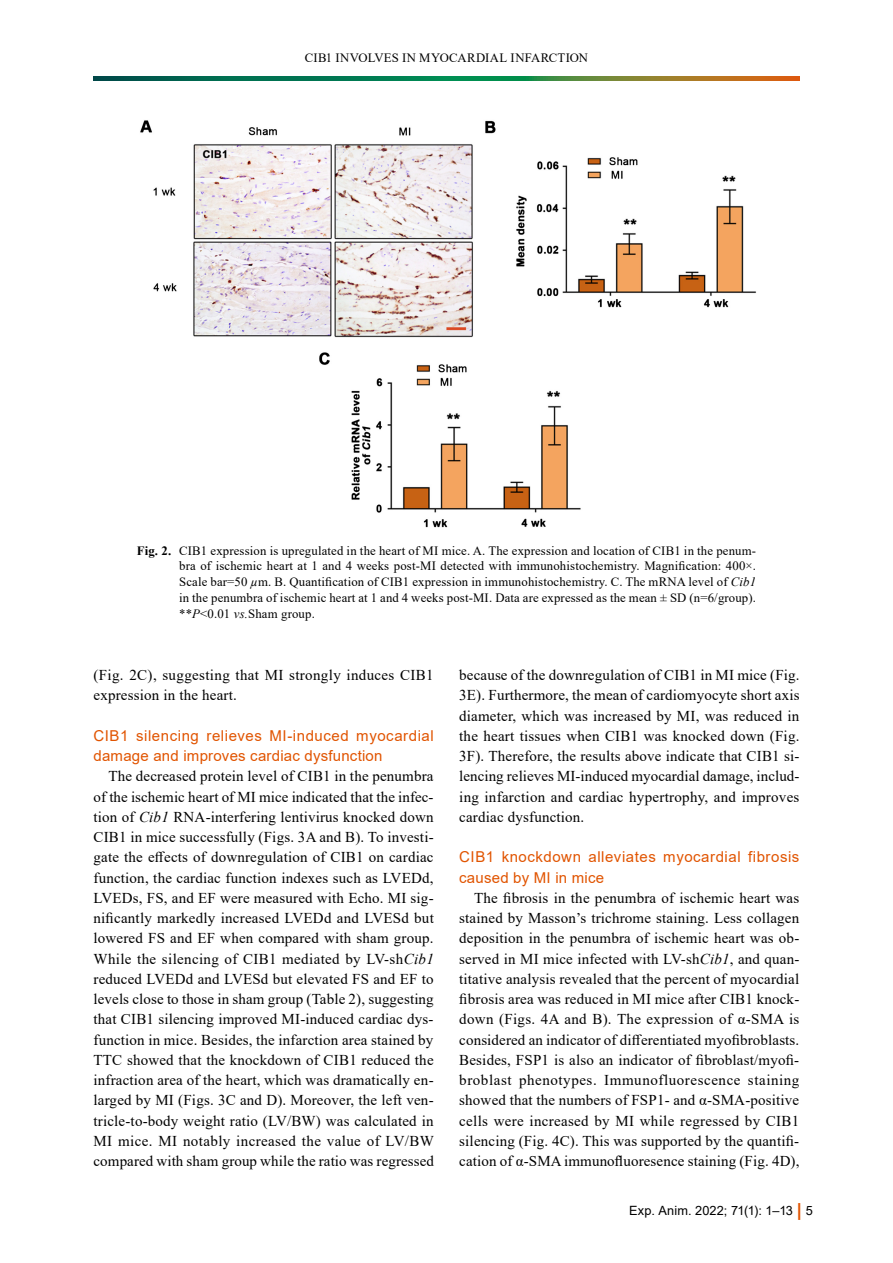
<style>
.page{position:relative;width:893px;height:1263px;background:#fff}
.page>*{position:absolute;margin:0;border:0;box-sizing:border-box;transform-origin:0 0}
.t1{font:15px/20.2px "Times New Roman";letter-spacing:.01em;color:#000;text-align:justify}
.t2{font:15px/20.2px "Arial";letter-spacing:.035em;color:#e15400}
.t3{font:12.75px/15.8px "Times New Roman";letter-spacing:.01em;color:#000;text-align:justify}
.t4{font:12.75px "Arial";letter-spacing:.01em;color:#000}
.s1{font-weight:700}
.s2{font-style:italic}
.s3{font-weight:700;font-size:18px;color:#e15400}
</style>
<div class="page">
<svg style="left:94px;top:77px;width:705px;height:4px"></svg>
<img style="left:140px;top:120px;width:616px;height:407px">
<p class="t3" style="left:305px;top:49px;width:285px">CIB1 INVOLVES IN MYOCARDIAL INFARCTION</p>
<p class="t3" style="left:179px;top:542px;width:578px;text-indent:-42px"><span class="s1">Fig. 2.</span> CIB1 expression is upregulated in the heart of MI mice. A. The expression and location of CIB1 in the penum&shy;bra of ischemic heart at 1 and 4 weeks post-MI detected with immunohistochemistry. Magnification: 400×.<br>Scale bar=50 <span class="s2">µ</span>m. B. Quantification of CIB1 expression in immunohistochemistry. C. The mRNA level of <span class="s2">Cib1 </span>in the penumbra of ischemic heart at 1 and 4 weeks post-MI. Data are expressed as the mean ± SD (n=6/group). **<span class="s2">P</span>&lt;0.01 <span class="s2">vs.</span>Sham group.</p>
<p class="t1" style="left:94px;top:664px;width:342px">(Fig. 2C), suggesting that MI strongly induces CIB1 expression in the heart.</p>
<p class="t2" style="left:94px;top:725px;width:342px">CIB1 silencing relieves MI-induced myocardial damage and improves cardiac dysfunction</p>
<p class="t1" style="left:94px;top:766px;width:342px;text-indent:15px">The decreased protein level of CIB1 in the penumbra of the ischemic heart of MI mice indicated that the infec&shy;tion of <span class="s2">Cib1</span> RNA-interfering lentivirus knocked down CIB1 in mice successfully (Figs. 3A and B). To investi&shy;gate the effects of downregulation of CIB1 on cardiac function, the cardiac function indexes such as LVEDd, LVEDs, FS, and EF were measured with Echo. MI sig&shy;nificantly markedly increased LVEDd and LVESd but lowered FS and EF when compared with sham group.<br>While the silencing of CIB1 mediated by LV-sh<span class="s2">Cib1 </span>reduced LVEDd and LVESd but elevated FS and EF to levels close to those in sham group (Table 2), suggesting that CIB1 silencing improved MI-induced cardiac dys&shy;function in mice. Besides, the infarction area stained by TTC showed that the knockdown of CIB1 reduced the infraction area of the heart, which was dramatically en&shy;larged by MI (Figs. 3C and D). Moreover, the left ven&shy;tricle-to-body weight ratio (LV/BW) was calculated in MI mice. MI notably increased the value of LV/BW compared with sham group while the ratio was regressed</p>
<p class="t1" style="left:459px;top:664px;width:342px">because of the downregulation of CIB1 in MI mice (Fig.<br>3E). Furthermore, the mean of cardiomyocyte short axis diameter, which was increased by MI, was reduced in the heart tissues when CIB1 was knocked down (Fig.<br>3F). Therefore, the results above indicate that CIB1 si&shy;lencing relieves MI-induced myocardial damage, includ&shy;ing infarction and cardiac hypertrophy, and improves cardiac dysfunction.</p>
<p class="t2" style="left:459px;top:847px;width:342px">CIB1 knockdown alleviates myocardial fibrosis caused by MI in mice</p>
<p class="t1" style="left:459px;top:887px;width:342px;text-indent:15px">The fibrosis in the penumbra of ischemic heart was stained by Masson’s trichrome staining. Less collagen deposition in the penumbra of ischemic heart was ob&shy;served in MI mice infected with LV-sh<span class="s2">Cib1</span>, and quan&shy;titative analysis revealed that the percent of myocardial fibrosis area was reduced in MI mice after CIB1 knock&shy;down (Figs. 4A and B). The expression of α-SMA is considered an indicator of differentiated myofibroblasts.<br>Besides, FSP1 is also an indicator of fibroblast/myofi&shy;broblast phenotypes. Immunofluorescence staining showed that the numbers of FSP1- and α-SMA-positive cells were increased by MI while regressed by CIB1 silencing (Fig. 4C). This was supported by the quantifi&shy;cation of α-SMA immunofluoresence staining (Fig. 4D),</p>
<p class="t4" style="left:629px;top:1202px;width:185px">Exp. Anim. 2022; 71(1): 1–13 <span class="s3">|</span> 5</p>
</div>
